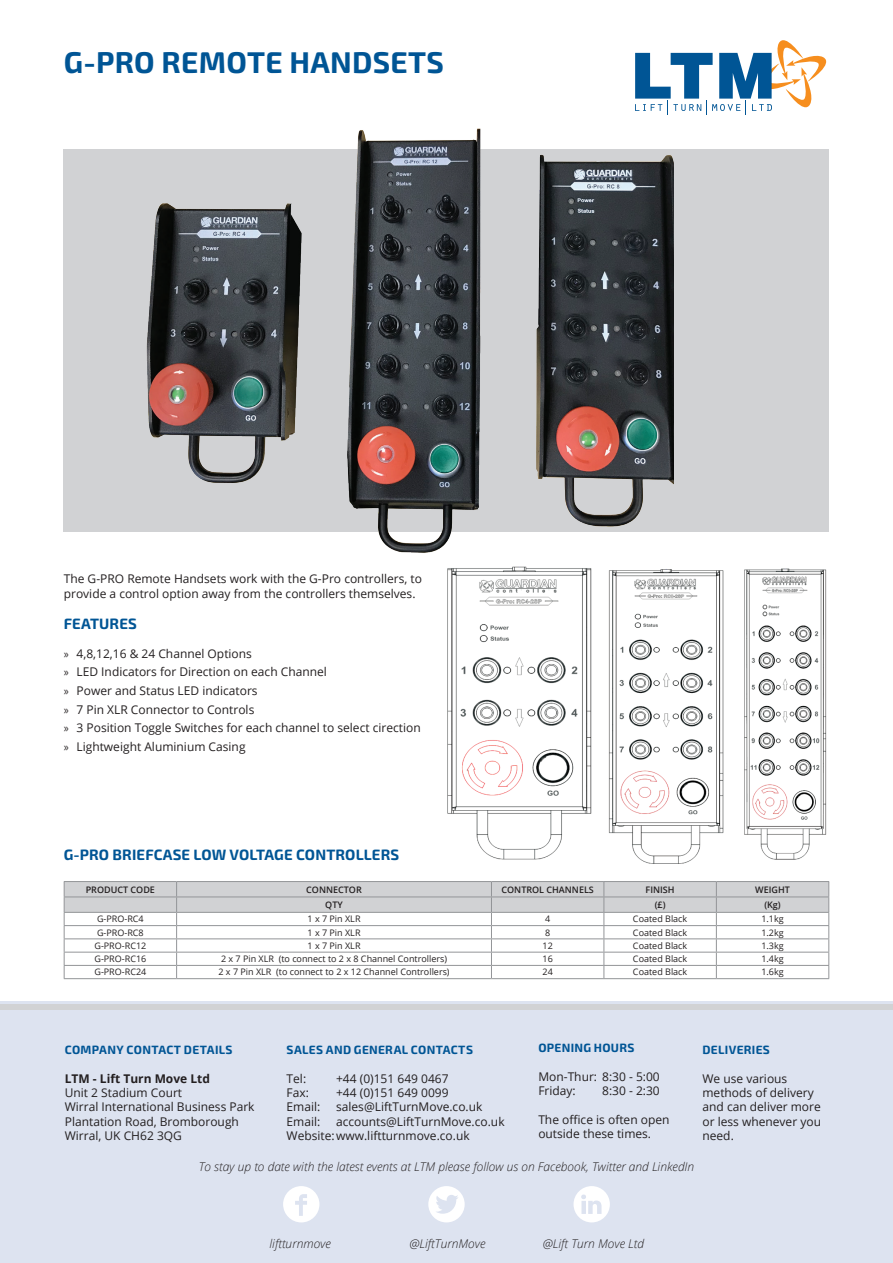
<style>
.page{position:relative;width:893px;height:1263px;background:#fff}
.page>*{position:absolute;margin:0;border:0;box-sizing:border-box;transform-origin:0 0}
.t1{font:700 30px "Exo 2.0";letter-spacing:.01em;color:#005595}
.Paragraph_Style_1{font:700 15px "Exo 2.0";letter-spacing:.01em;color:#005595}
.Paragraph_Style_1-2{font:12px/14.4px "Open Sans";color:#231f20}
.Paragraph_Style_1-3{font:italic 300 12px "Open Sans";color:#231f20}
.Paragraph_Style_1-4{font:700 12px "Exo 2.0";letter-spacing:.025em;color:#005595}
.Paragraph_Style_1-5{font:700 12px "Open Sans";color:#231f20}
.Table_copy{font:9px "Open Sans";color:#231f20}
.Table_Headings{font:600 9px "Open Sans";color:#231f20}
.s1{font-family:"Myriad Pro"}
</style>
<div class="page">
<div style="left:64px;top:149px;width:765px;height:382px;background:#d1d2d4"></div>
<img style="left:447px;top:568px;width:380px;height:296px">
<div style="left:0;top:1001px;width:893px;height:262px;background:#dde3f0"></div>
<div style="left:0;top:1004px;width:893px;height:5px;background:#d1d2d4"></div>
<svg style="left:283px;top:1186px;width:36px;height:36px"></svg>
<svg style="left:428px;top:1186px;width:37px;height:36px"></svg>
<svg style="left:573px;top:1186px;width:37px;height:36px"></svg>
<svg style="left:635px;top:40px;width:191px;height:75px"></svg>
<hr style="left:64px;top:978px;width:113px;height:1px;background:#939598">
<hr style="left:177px;top:978px;width:314px;height:1px;background:#939598">
<hr style="left:491px;top:978px;width:113px;height:1px;background:#939598">
<hr style="left:604px;top:978px;width:112px;height:1px;background:#939598">
<hr style="left:716px;top:978px;width:113px;height:1px;background:#939598">
<svg style="left:64px;top:881px;width:765px;height:97px"></svg>
<hr style="left:64px;top:912px;width:113px;height:1px;background:#939598">
<hr style="left:177px;top:912px;width:314px;height:1px;background:#939598">
<hr style="left:491px;top:912px;width:113px;height:1px;background:#939598">
<hr style="left:604px;top:912px;width:112px;height:1px;background:#939598">
<hr style="left:716px;top:912px;width:113px;height:1px;background:#939598">
<img style="left:142px;top:128px;width:531px;height:455px">
<p class="t1" style="left:64px;top:44px;width:382px">G-PRO REMOTE HANDSETS</p>
<p class="Paragraph_Style_1-2" style="left:64px;top:571px;width:360px">The G-PRO Remote Handsets work with the G-Pro controllers, to provide a control option away from the controllers themselves.</p>
<p class="Paragraph_Style_1" style="left:64px;top:615px;width:75px">FEATURES</p>
<p class="Paragraph_Style_1-2" style="left:64px;top:646px;width:190px"><span class="s1">»</span> 4,8,12,16 &amp; 24 Channel Options</p>
<p class="Paragraph_Style_1-2" style="left:64px;top:664px;width:265px"><span class="s1">»</span> LED Indicators for Direction on each Channel</p>
<p class="Paragraph_Style_1-2" style="left:64px;top:683px;width:195px"><span class="s1">»</span> Power and Status LED indicators</p>
<p class="Paragraph_Style_1-2" style="left:64px;top:702px;width:192px"><span class="s1">»</span> 7 Pin XLR Connector to Controls</p>
<p class="Paragraph_Style_1-2" style="left:64px;top:720px;width:358px"><span class="s1">»</span> 3 Position Toggle Switches for each channel to select cirection</p>
<p class="Paragraph_Style_1-2" style="left:64px;top:739px;width:183px"><span class="s1">»</span> Lightweight Aluminium Casing</p>
<p class="Paragraph_Style_1" style="left:64px;top:846px;width:337px">G-PRO BRIEFCASE LOW VOLTAGE CONTROLLERS</p>
<p class="Table_Headings" style="left:86px;top:883px;width:71px">PRODUCT CODE</p>
<p class="Table_Headings" style="left:306px;top:883px;width:57px">CONNECTOR</p>
<p class="Table_Headings" style="left:501px;top:883px;width:94px">CONTROL CHANNELS</p>
<p class="Table_Headings" style="left:646px;top:883px;width:31px">FINISH</p>
<p class="Table_Headings" style="left:755px;top:883px;width:36px">WEIGHT</p>
<p class="Table_Headings" style="left:325px;top:899px;width:19px">QTY</p>
<p class="Table_Headings" style="left:655px;top:899px;width:12px">(£)</p>
<p class="Table_Headings" style="left:764px;top:899px;width:18px">(Kg)</p>
<p class="Table_copy" style="left:97px;top:913px;width:48px">G-PRO-RC4</p>
<p class="Table_copy" style="left:308px;top:913px;width:55px">1 x 7 Pin XLR</p>
<p class="Table_copy" style="left:545px;top:913px;width:7px">4</p>
<p class="Table_copy" style="left:633px;top:913px;width:56px">Coated Black</p>
<p class="Table_copy" style="left:761px;top:913px;width:24px">1.1kg</p>
<p class="Table_copy" style="left:97px;top:926px;width:48px">G-PRO-RC8</p>
<p class="Table_copy" style="left:308px;top:926px;width:55px">1 x 7 Pin XLR</p>
<p class="Table_copy" style="left:545px;top:926px;width:7px">8</p>
<p class="Table_copy" style="left:633px;top:926px;width:56px">Coated Black</p>
<p class="Table_copy" style="left:761px;top:926px;width:24px">1.2kg</p>
<p class="Table_copy" style="left:94px;top:939px;width:53px">G-PRO-RC12</p>
<p class="Table_copy" style="left:308px;top:939px;width:55px">1 x 7 Pin XLR</p>
<p class="Table_copy" style="left:543px;top:939px;width:12px">12</p>
<p class="Table_copy" style="left:633px;top:939px;width:56px">Coated Black</p>
<p class="Table_copy" style="left:761px;top:939px;width:24px">1.3kg</p>
<p class="Table_copy" style="left:94px;top:953px;width:53px">G-PRO-RC16</p>
<p class="Table_copy" style="left:221px;top:953px;width:228px">2 x 7 Pin XLR (to connect to 2 x 8 Channel Controllers)</p>
<p class="Table_copy" style="left:543px;top:953px;width:12px">16</p>
<p class="Table_copy" style="left:633px;top:953px;width:56px">Coated Black</p>
<p class="Table_copy" style="left:761px;top:953px;width:24px">1.4kg</p>
<p class="Table_copy" style="left:94px;top:966px;width:53px">G-PRO-RC24</p>
<p class="Table_copy" style="left:218px;top:966px;width:233px">2 x 7 Pin XLR (to connect to 2 x 12 Channel Controllers)</p>
<p class="Table_copy" style="left:543px;top:966px;width:12px">24</p>
<p class="Table_copy" style="left:633px;top:966px;width:56px">Coated Black</p>
<p class="Table_copy" style="left:761px;top:966px;width:24px">1.6kg</p>
<p class="Paragraph_Style_1-4" style="left:65px;top:1042px;width:169px">COMPANY CONTACT DETAILS</p>
<p class="Paragraph_Style_1-5" style="left:65px;top:1070px;width:147px">LTM - Lift Turn Move Ltd</p>
<p class="Paragraph_Style_1-2" style="left:65px;top:1085px;width:119px">Unit 2 Stadium Court</p>
<p class="Paragraph_Style_1-2" style="left:65px;top:1099px;width:191px">Wirral International Business Park</p>
<p class="Paragraph_Style_1-2" style="left:65px;top:1114px;width:176px">Plantation Road, Bromborough</p>
<p class="Paragraph_Style_1-2" style="left:65px;top:1128px;width:119px">Wirral, UK CH62 3QG</p>
<p class="Paragraph_Style_1-4" style="left:287px;top:1042px;width:188px">SALES AND GENERAL CONTACTS</p>
<p class="Paragraph_Style_1-2" style="left:287px;top:1071px;width:21px">Tel:</p>
<p class="Paragraph_Style_1-2" style="left:336px;top:1071px;width:114px">+44 (0)151 649 0467</p>
<p class="Paragraph_Style_1-2" style="left:287px;top:1085px;width:24px">Fax:</p>
<p class="Paragraph_Style_1-2" style="left:336px;top:1085px;width:114px">+44 (0)151 649 0099</p>
<p class="Paragraph_Style_1-2" style="left:287px;top:1099px;width:35px">Email:</p>
<p class="Paragraph_Style_1-2" style="left:336px;top:1099px;width:148px">sales@LiftTurnMove.co.uk</p>
<p class="Paragraph_Style_1-2" style="left:287px;top:1114px;width:35px">Email:</p>
<p class="Paragraph_Style_1-2" style="left:336px;top:1114px;width:170px">accounts@LiftTurnMove.co.uk</p>
<p class="Paragraph_Style_1-2" style="left:287px;top:1128px;width:185px">Website:www.liftturnmove.co.uk</p>
<p class="Paragraph_Style_1-4" style="left:538px;top:1040px;width:98px">OPENING HOURS</p>
<p class="Paragraph_Style_1-2" style="left:538px;top:1069px;width:123px">Mon-Thur: 8:30 - 5:00</p>
<p class="Paragraph_Style_1-2" style="left:538px;top:1083px;width:39px">Friday:</p>
<p class="Paragraph_Style_1-2" style="left:602px;top:1083px;width:59px">8:30 - 2:30</p>
<p class="Paragraph_Style_1-2" style="left:538px;top:1112px;width:133px">The office is often open outside these times.</p>
<p class="Paragraph_Style_1-3" style="left:199px;top:1159px;width:497px">To stay up to date with the latest events at LTM please follow us on Facebook, Twitter and LinkedIn</p>
<p class="Paragraph_Style_1-4" style="left:702px;top:1042px;width:69px">DELIVERIES</p>
<p class="Paragraph_Style_1-2" style="left:702px;top:1071px;width:120px">We use various methods of delivery and can deliver more or less whenever you need.</p>
<p class="Paragraph_Style_1-3" style="left:269px;top:1236px;width:63px">liftturnmove</p>
<p class="Paragraph_Style_1-3" style="left:410px;top:1236px;width:77px">@LiftTurnMove</p>
<p class="Paragraph_Style_1-3" style="left:543px;top:1236px;width:103px">@Lift Turn Move Ltd</p>
</div>
